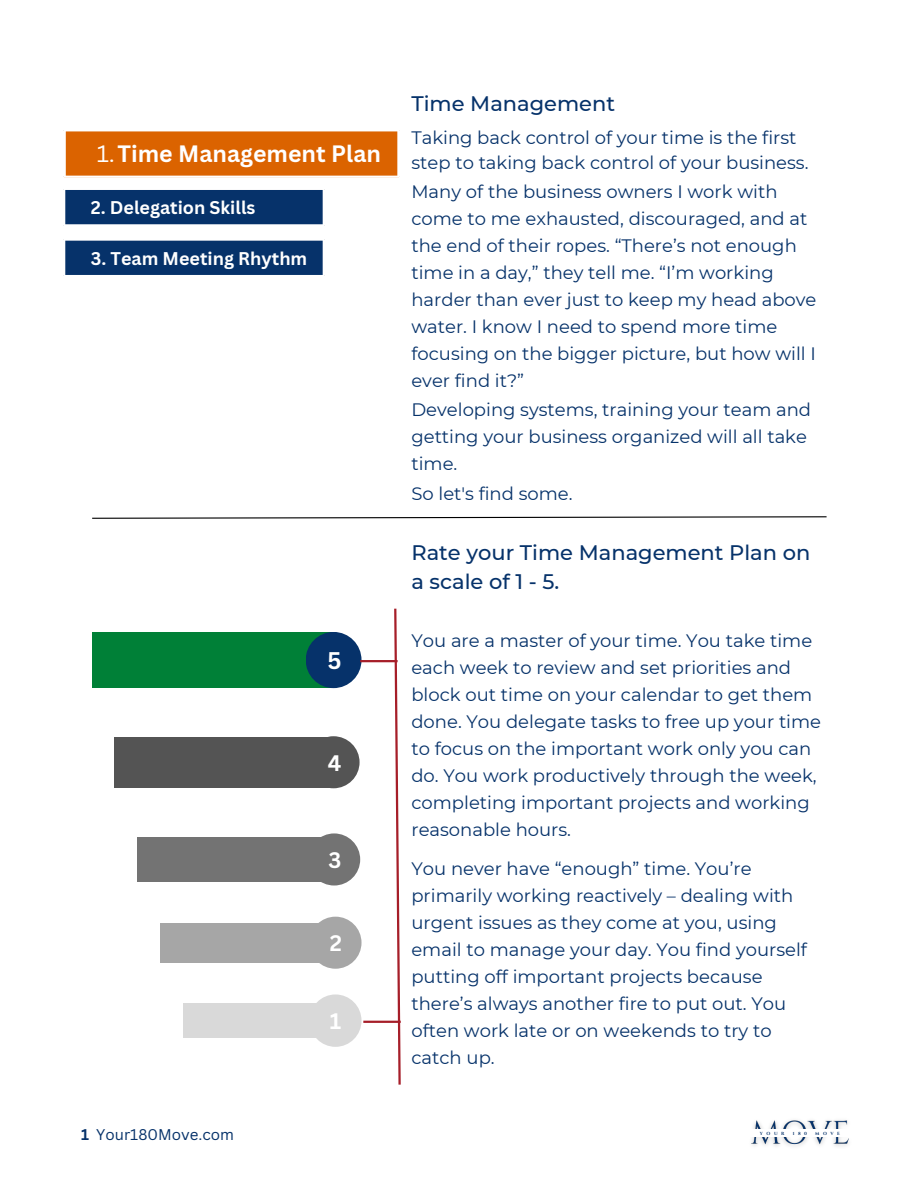
<style>
.page{position:relative;width:918px;height:1188px;background:#fff}
.page>*{position:absolute;margin:0;border:0;box-sizing:border-box;transform-origin:0 0}
.t1{font:700 23.4px "Canva Sans";color:#fff}
.t2{font:700 23.1px "Canva Sans";color:#fff}
.t3{font:700 21.9px "Canva Sans";color:#fff}
.t4{font:500 21px/29.2px "Montserrat";color:#06326a}
.t5{font:18px/27px "Montserrat";color:#06326a}
.t6{font:700 17.85px "Canva Sans";color:#fff}
.t7{font:15.15px "Canva Sans";color:#06326a}
.t8{font:700 4.5px "Cinzel";letter-spacing:.8em;color:#06326a}
.s1{font-weight:400}
.s2{font-weight:700}
</style>
<div class="page">
<div style="left:64px;top:130px;width:335px;height:47px;background:#db6300"></div>
<hr style="left:64px;top:131px;width:2px;height:45px;background:#fff">
<hr style="left:397px;top:131px;width:3px;height:45px;background:#fff">
<hr style="left:64px;top:129px;width:336px;height:2px;background:#fff">
<hr style="left:64px;top:176px;width:336px;height:2px;background:#fff">
<div style="left:64px;top:189px;width:260px;height:36px;background:#06326a"></div>
<hr style="left:64px;top:190px;width:1px;height:34px;background:#fff">
<hr style="left:323px;top:190px;width:1px;height:34px;background:#fff">
<hr style="left:64px;top:188px;width:260px;height:2px;background:#fff">
<hr style="left:64px;top:224px;width:260px;height:2px;background:#fff">
<div style="left:64px;top:240px;width:260px;height:36px;background:#06326a"></div>
<hr style="left:64px;top:241px;width:1px;height:34px;background:#fff">
<hr style="left:323px;top:241px;width:1px;height:34px;background:#fff">
<hr style="left:64px;top:239px;width:260px;height:2px;background:#fff">
<hr style="left:64px;top:275px;width:260px;height:2px;background:#fff">
<div style="left:183px;top:1003px;width:151px;height:35px;background:#d9d9d9"></div>
<div style="left:161px;top:923px;width:173px;height:40px;background:#a6a6a6"></div>
<div style="left:137px;top:837px;width:197px;height:45px;background:#737373"></div>
<div style="left:114px;top:737px;width:220px;height:51px;background:#545454"></div>
<div style="left:92px;top:632px;width:242px;height:56px;background:#008037"></div>
<div style="left:306px;top:632px;width:56px;height:56px;background:#06326a;border-radius:50%"></div>
<div style="left:308px;top:736px;width:52px;height:52px;background:#545454;border-radius:50%"></div>
<div style="left:308px;top:833px;width:52px;height:53px;background:#737373;border-radius:50%"></div>
<div style="left:309px;top:917px;width:53px;height:52px;background:#a6a6a6;border-radius:50%"></div>
<div style="left:309px;top:994px;width:53px;height:53px;background:#d9d9d9;border-radius:50%"></div>
<svg style="left:92px;top:516px;width:735px;height:3px"></svg>
<svg style="left:393px;top:608px;width:8px;height:477px"></svg>
<hr style="left:363px;top:1021px;width:38px;height:2px;background:#a61e29">
<hr style="left:360px;top:660px;width:38px;height:2px;background:#a61e29">
<img style="left:751px;top:1120px;width:98px;height:27px">
<div style="left:749px;top:1130px;width:102px;height:7px;background:#fff"></div>
<h1 class="t2" style="left:97px;top:137px;width:286px"><span class="s1">1.</span>Time Management Plan</h1>
<p class="t6" style="left:91px;top:195px;width:166px">2. Delegation Skills</p>
<p class="t6" style="left:91px;top:245px;width:218px">3. Team Meeting Rhythm</p>
<p class="t1" style="left:327px;top:644px;width:16px">5</p>
<p class="t3" style="left:328px;top:747px;width:15px">4</p>
<p class="t3" style="left:328px;top:845px;width:14px">3</p>
<p class="t3" style="left:330px;top:928px;width:14px">2</p>
<p class="t3" style="left:330px;top:1006px;width:13px">1</p>
<h3 class="t4" style="left:411px;top:89px;width:205px">Time Management</h3>
<h3 class="t5" style="left:411px;top:125px;width:399px;line-height:24.8px">Taking back control of your time is the first step to taking back control of your business.</h3>
<p class="t5" style="left:411px;top:178px;width:407px">Many of the business owners I work with come to me exhausted, discouraged, and at the end of their ropes. “There’s not enough time in a day,” they tell me. “I’m working harder than ever just to keep my head above water. I know I need to spend more time focusing on the bigger picture, but how will I ever find it?”</p>
<p class="t5" style="left:411px;top:396px;width:401px">Developing systems, training your team and getting your business organized will all take time.</p>
<p class="t5" style="left:411px;top:480px;width:163px">So let's find some.</p>
<h1 class="t4" style="left:411px;top:538px;width:400px">Rate your Time Management Plan on a scale of 1 - 5.</h1>
<p class="t5" style="left:411px;top:627px;width:411px">You are a master of your time. You take time each week to review and set priorities and block out time on your calendar to get them done. You delegate tasks to free up your time to focus on the important work only you can do. You work productively through the week, completing important projects and working reasonable hours.</p>
<p class="t5" style="left:411px;top:855px;width:397px">You never have “enough” time. You’re primarily working reactively – dealing with urgent issues as they come at you, using email to manage your day. You find yourself putting off important projects because there’s always another fire to put out. You often work late or on weekends to try to catch up.</p>
<p class="t7" style="left:81px;top:1124px;width:154px"><span class="s2">1</span> Your180Move.com</p>
<p class="t8" style="left:760px;top:1130px;width:26px">YOUR</p>
<p class="t8" style="left:793px;top:1130px;width:16px">180</p>
<p class="t8" style="left:815px;top:1130px;width:26px">MOVE</p>
</div>
